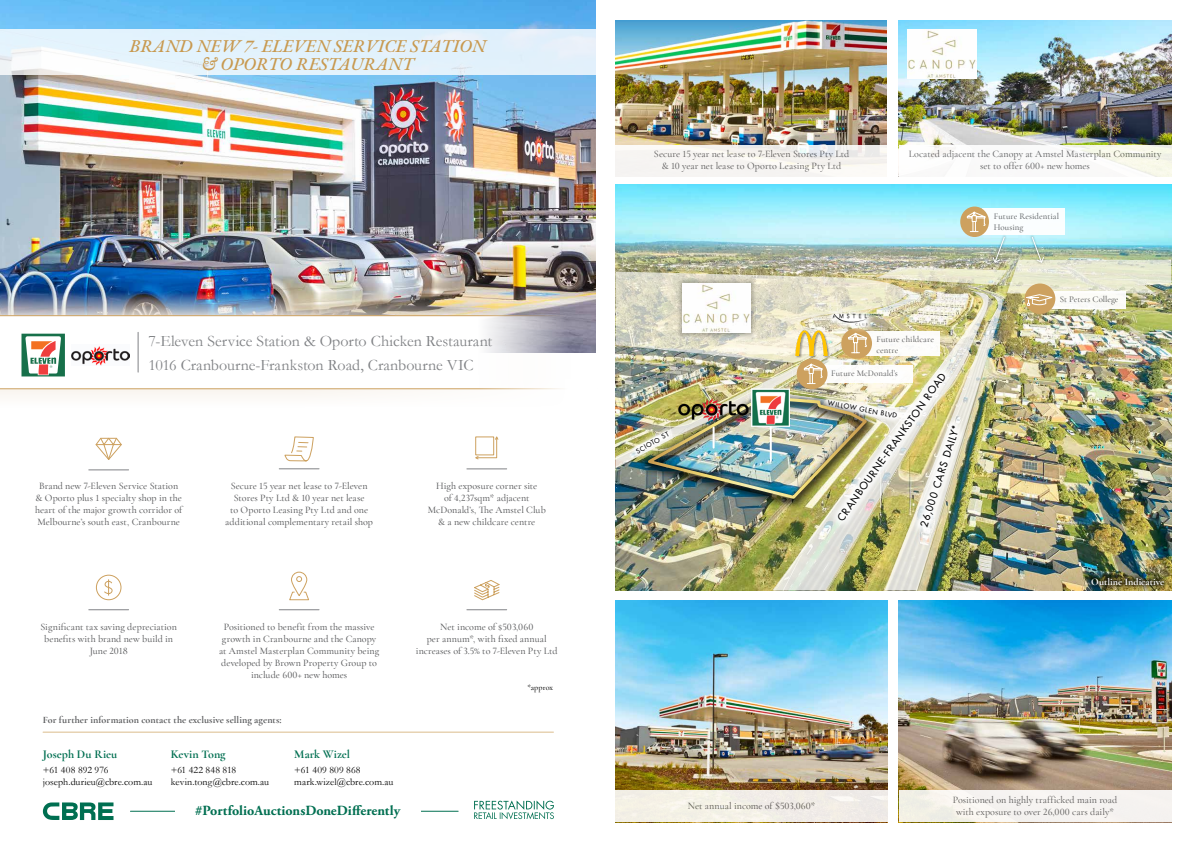
<style>
.page{position:relative;width:1191px;height:842px;background:#fff}
.page>*{position:absolute;margin:0;border:0;box-sizing:border-box;transform-origin:0 0}
.t1{font:italic 500 18px/18px "EB Garamond";color:#c8994f;text-align:center}
.t2{font:16px/24.2px "Garamond";color:#808285}
.t3{font:700 14px "Adobe Garamond Pro";color:#006f51}
.t4{font:700 12px "Cormorant Garamond";color:#006f51}
.t5{font:500 10px/12px "Cormorant Garamond";letter-spacing:.005em;color:#58595b;text-align:center}
.t6{font:10px/12px "Garamond";color:#000}
.t7{font:700 10px "Cormorant Garamond";letter-spacing:.005em;color:#58595b}
.t8{font:10px "Futura";color:#000}
.t9{font:700 10px "Cormorant Garamond";letter-spacing:.005em;color:#fff}
.t10{font:500 8.8px/10.6px "Cormorant Garamond";letter-spacing:.005em;color:#58595b}
.t11{font:500 8px "Cormorant Garamond";letter-spacing:.005em;color:#000}
.t12{font:6.6px "Futura";color:#000}
.t13{font:6.5px "Futura";color:#000}
</style>
<div class="page">
<img style="left:615px;top:185px;width:556px;height:23px">
<img style="left:615px;top:20px;width:272px;height:125px">
<img style="left:899px;top:20px;width:272px;height:125px">
<img style="left:899px;top:600px;width:272px;height:191px">
<img style="left:615px;top:600px;width:272px;height:191px">
<hr style="left:43px;top:732px;width:510px;height:1px;background:#dbbc8c">
<svg style="left:289px;top:571px;width:20px;height:30px"></svg>
<hr style="left:467px;top:468px;width:40px;height:1px;background:#808285">
<hr style="left:279px;top:468px;width:40px;height:1px;background:#808285">
<hr style="left:89px;top:469px;width:40px;height:1px;background:#808285">
<hr style="left:89px;top:609px;width:40px;height:1px;background:#808285">
<img style="left:0;top:0;width:595px;height:315px">
<div style="left:0;top:349px;width:571px;height:59px;background:#fcfbf9"></div>
<img style="left:0;top:291px;width:571px;height:24px">
<svg style="left:0;top:315px;width:596px;height:74px"></svg>
<hr style="left:138px;top:332px;width:1px;height:40px;background:#808285">
<svg style="left:43px;top:802px;width:70px;height:18px"></svg>
<hr style="left:130px;top:811px;width:328px;height:1px;background:#006f51">
<hr style="left:467px;top:609px;width:40px;height:1px;background:#808285">
<hr style="left:279px;top:609px;width:40px;height:1px;background:#808285">
<svg style="left:95px;top:574px;width:27px;height:27px"></svg>
<div style="left:1085px;top:571px;width:85px;height:20px;background:#000;opacity:.75"></div>
<svg style="left:0;top:29px;width:595px;height:46px;fill:#e3f2fc"></svg>
<svg style="left:475px;top:436px;width:24px;height:24px"></svg>
<svg style="left:474px;top:580px;width:26px;height:21px"></svg>
<svg style="left:474px;top:800px;width:80px;height:19px"></svg>
<div style="left:615px;top:145px;width:272px;height:31px;background:#f6f4f2"></div>
<div style="left:615px;top:791px;width:272px;height:31px;background:#f3efe7"></div>
<div style="left:899px;top:791px;width:272px;height:31px;background:#f5f3f0"></div>
<div style="left:899px;top:145px;width:272px;height:31px;background:linear-gradient(to right,#fdfcff,#f7f7ed)"></div>
<div style="left:175px;top:799px;width:245px;height:22px;background:#fff"></div>
<div style="left:20px;top:332px;width:46px;height:46px;background:linear-gradient(to right,#8ebaa6,#90bba8)"></div>
<svg style="left:21px;top:334px;width:44px;height:42px"></svg>
<svg style="left:95px;top:437px;width:27px;height:23px"></svg>
<svg style="left:284px;top:436px;width:30px;height:34px"></svg>
<img style="left:71px;top:344px;width:58px;height:22px">
<img style="left:907px;top:29px;width:69px;height:50px">
<div style="left:960px;top:207px;width:29px;height:30px;background:#cda15f;border-radius:50%"></div>
<img style="left:615px;top:208px;width:556px;height:382px">
<div style="left:675px;top:277px;width:82px;height:63px;background:#000;opacity:.23"></div>
<img style="left:682px;top:283px;width:68px;height:50px">
<svg style="left:825px;top:307px;width:49px;height:26px"></svg>
<img style="left:832px;top:314px;width:35px;height:11px">
<h1 class="t1" style="left:129px;top:37px;width:358px">BRAND NEW 7- ELEVEN SERVICE STATION &amp; OPORTO RESTAURANT</h1>
<h2 class="t2" style="left:149px;top:328px;width:345px">7-Eleven Service Station &amp; Oporto Chicken Restaurant<br>1016 Cranbourne-Frankston Road, Cranbourne VIC</h2>
<p class="t5" style="left:35px;top:479px;width:148px">Brand new 7-Eleven Service Station &amp; Oporto plus 1 specialty shop in the heart of the major growth corridor of Melbourne’s south east, Cranbourne</p>
<p class="t5" style="left:225px;top:479px;width:149px">Secure 15 year net lease to 7-Eleven Stores Pty Ltd &amp; 10 year net lease<br>to Oporto Leasing Pty Ltd and one additional complementary retail shop</p>
<p class="t5" style="left:428px;top:479px;width:120px">High exposure corner site<br>of 4,237sqm* adjacent<br>McDonald’s, The Amstel Club &amp; a new childcare centre</p>
<p class="t5" style="left:40px;top:620px;width:138px">Significant tax saving depreciation benefits with brand new build in<br>June 2018</p>
<p class="t5" style="left:219px;top:620px;width:162px">Positioned to benefit from the massive growth in Cranbourne and the Canopy at Amstel Masterplan Community being developed by Brown Property Group to include 600+ new homes</p>
<p class="t7" style="left:43px;top:713px;width:240px">For further information contact the exclusive selling agents:</p>
<p class="t4" style="left:43px;top:747px;width:76px">Joseph Du Rieu</p>
<p class="t6" style="left:43px;top:764px;width:111px">+61 408 892 976 joseph.durieu@cbre.com.au</p>
<p class="t4" style="left:171px;top:747px;width:56px">Kevin Tong</p>
<p class="t6" style="left:171px;top:764px;width:100px">+61 422 848 818 kevin.tong@cbre.com.au</p>
<p class="t4" style="left:294px;top:747px;width:57px">Mark Wizel</p>
<p class="t6" style="left:294px;top:764px;width:101px">+61 409 809 868 mark.wizel@cbre.com.au</p>
<h3 class="t3" style="left:195px;top:802px;width:206px">#PortfolioAuctionsDoneDifferently</h3>
<p class="t5" style="left:416px;top:620px;width:143px">Net income of $503,060<br>per annum*, with fixed annual increases of 3.5% to 7-Eleven Pty Ltd</p>
<p class="t11" style="left:527px;top:683px;width:27px">*approx</p>
<p class="t5" style="left:654px;top:148px;width:197px">Secure 15 year net lease to 7-Eleven Stores Pty Ltd &amp; 10 year net lease to Oporto Leasing Pty Ltd</p>
<p class="t5" style="left:908px;top:148px;width:254px">Located adjacent the Canopy at Amstel Masterplan Community set to offer 600+ new homes</p>
<p class="t10" style="left:994px;top:211px;width:67px">Future Residential<br>Housing</p>
<p class="t10" style="left:876px;top:334px;width:59px">Future childcare centre</p>
<p class="t10" style="left:1059px;top:293px;width:60px">St Peters College</p>
<p class="t13" style="left:634px;top:448px;width:38px;rotate:-29deg">SCIOTO ST</p>
<p class="t10" style="left:831px;top:367px;width:68px">Future McDonald’s</p>
<p class="t8" style="left:835px;top:516px;width:180px;rotate:-55deg">CRANBOURNE-FRANKSTON ROAD</p>
<p class="t12" style="left:829px;top:398px;width:72px;rotate:11deg">WILLOW GLEN BLVD</p>
<p class="t8" style="left:917px;top:524px;width:108px;rotate:-72deg">26,000 CARS DAILY*</p>
<p class="t9" style="left:1091px;top:575px;width:75px">Outline Indicative</p>
<p class="t5" style="left:688px;top:800px;width:129px">Net annual income of $503,060*</p>
<p class="t5" style="left:953px;top:794px;width:166px">Positioned on highly trafficked main road with exposure to over 26,000 cars daily*</p>
</div>
